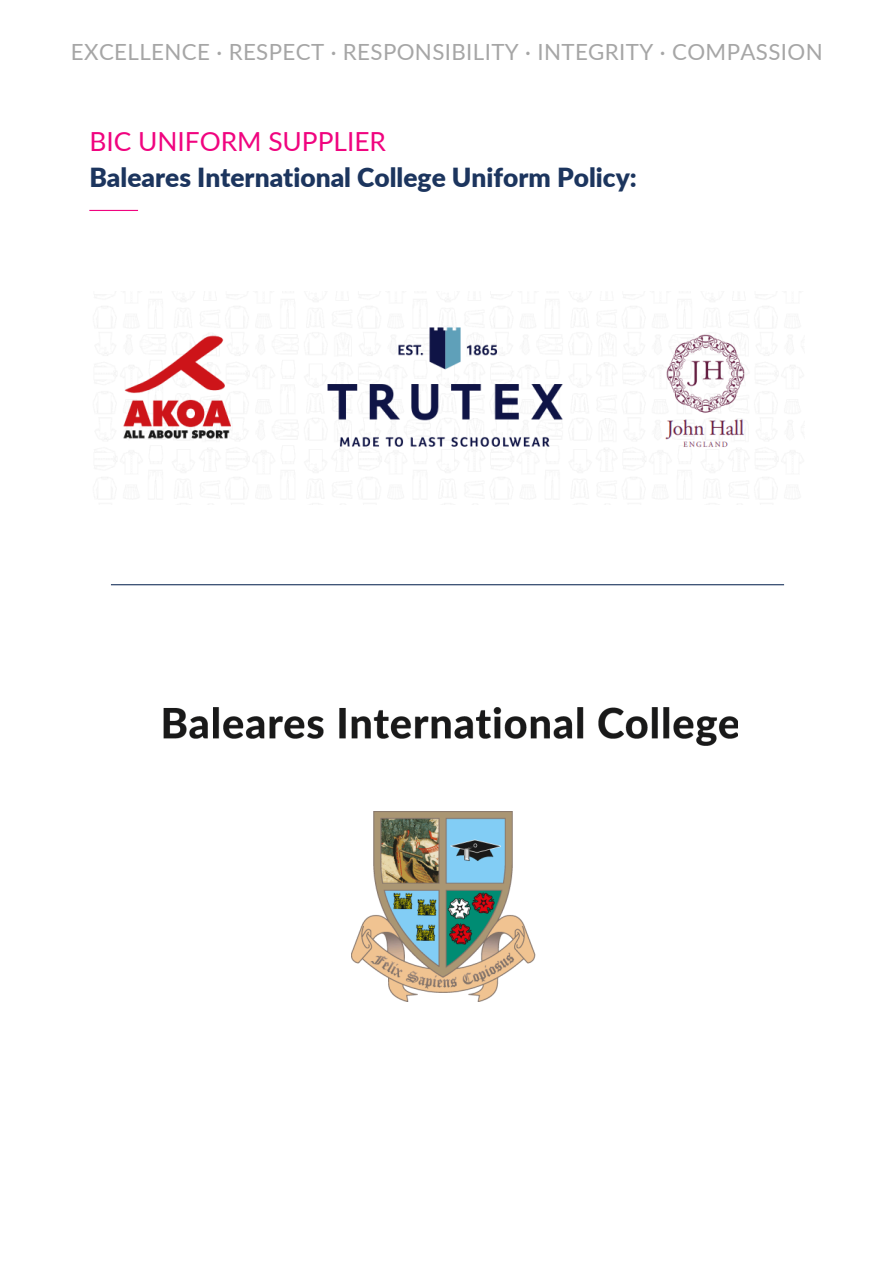
<style>
.page{position:relative;width:894px;height:1264px;background:#fff}
.page>*{position:absolute;margin:0;border:0;box-sizing:border-box;transform-origin:0 0}
.t1{font:900 26.25px "Lato";color:#1c355e}
.t2{font:26.25px "Lato";color:#f0047f}
.t3{font:22.2px "Lato";letter-spacing:.015em;color:#a6a6a6}
</style>
<div class="page">
<hr style="left:89px;top:210px;width:49px;height:1px;background:#f0047f">
<img style="left:95px;top:301px;width:700px;height:198px">
<img style="left:351px;top:811px;width:185px;height:190px">
<img style="left:163px;top:707px;width:574px;height:39px">
<hr style="left:111px;top:584px;width:672px;height:1px;background:#1c355e">
<h1 class="t3" style="left:71px;top:38px;width:753px">EXCELLENCE · RESPECT · RESPONSIBILITY · INTEGRITY · COMPASSION</h1>
<h2 class="t2" style="left:89px;top:125px;width:298px">BIC UNIFORM SUPPLIER</h2>
<p class="t1" style="left:89px;top:161px;width:549px">Baleares International College Uniform Policy:</p>
</div>
